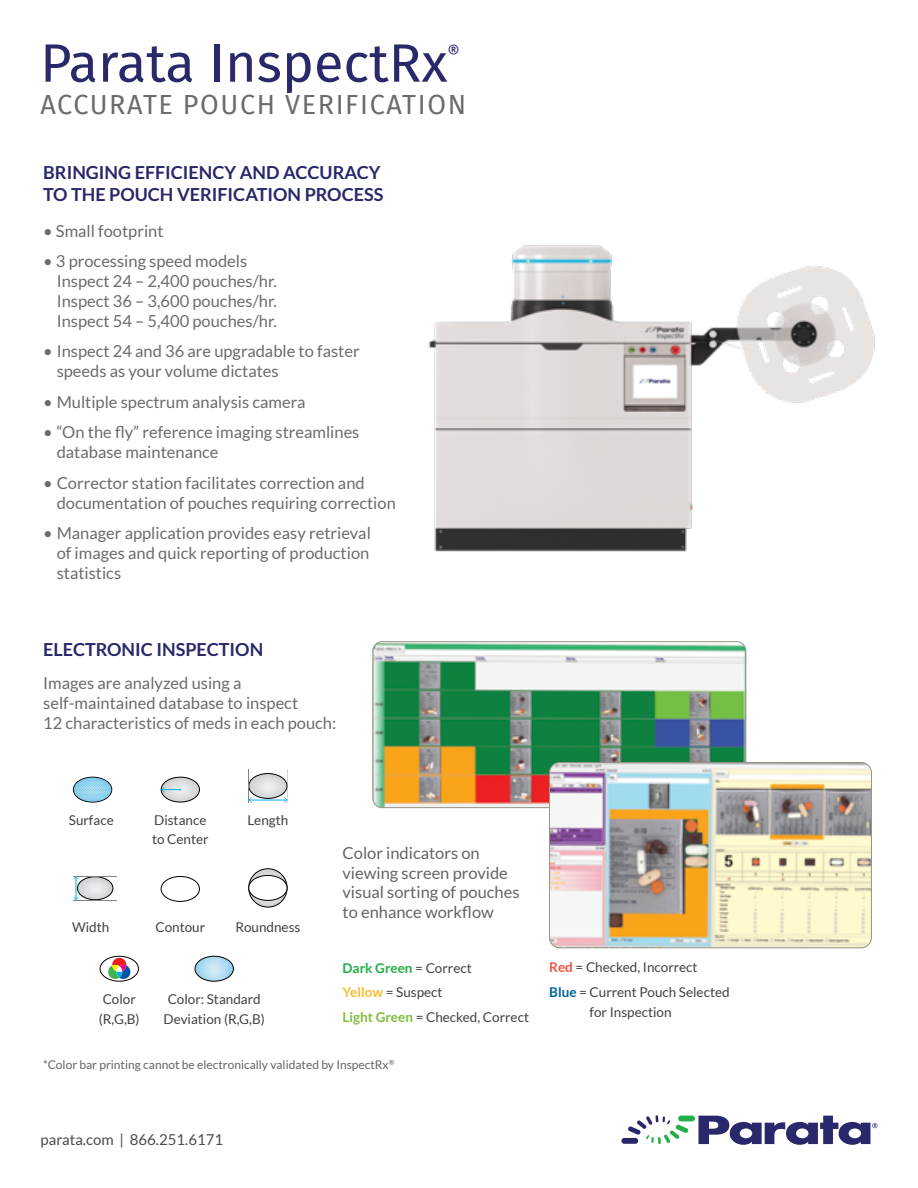
<style>
.page{position:relative;width:918px;height:1188px;background:#fff}
.page>*{position:absolute;margin:0;border:0;box-sizing:border-box;transform-origin:0 0}
.t1{font:54px "Fira Sans";color:#29286a}
.t2{font:27px "Fira Sans";letter-spacing:.06em;color:#6c6b6c}
.t3{font:19.2px "Fira Sans";color:#29286a}
.t4{font:700 18px/21.6px "Lato";color:#29286a}
.t5{font:16.5px/19.8px "Lato";color:#6c6b6c}
.t6{font:16.5px/19.8px "Lato";color:#636466}
.t7{font:15px "Lato";color:#484d4f}
.t8{font:13.5px/19.5px "Lato";color:#414042}
.t9{font:12px "Lato";color:#636466}
.s1{font-weight:700;color:#23ae49}
.s2{font-weight:700;color:#fdbb33}
.s3{font-weight:700;color:#7fbe3f}
.s4{font-weight:700;color:#f05244}
.s5{font-weight:700;color:#006298}
</style>
<div class="page">
<div style="left:161px;top:777px;width:39px;height:25px;border:1px solid #000;border-radius:50%"></div>
<svg style="left:161px;top:777px;width:38px;height:25px"></svg>
<svg style="left:73px;top:777px;width:39px;height:25px"></svg>
<div style="left:248px;top:773px;width:39px;height:26px;border:1px solid #000;border-radius:50%"></div>
<hr style="left:248px;top:769px;width:1px;height:34px;background:#808285">
<hr style="left:287px;top:769px;width:1px;height:34px;background:#808285">
<svg style="left:248px;top:774px;width:39px;height:29px"></svg>
<div style="left:161px;top:876px;width:39px;height:26px;border:1px solid #000;border-radius:50%"></div>
<hr style="left:73px;top:900px;width:44px;height:1px;background:#808285">
<hr style="left:73px;top:876px;width:44px;height:1px;background:#808285">
<svg style="left:73px;top:876px;width:40px;height:24px"></svg>
<svg style="left:100px;top:956px;width:38px;height:25px"></svg>
<div style="left:100px;top:956px;width:39px;height:25px;border:1px solid #000;border-radius:50%"></div>
<svg style="left:107px;top:958px;width:24px;height:22px"></svg>
<svg style="left:195px;top:956px;width:38px;height:25px"></svg>
<div style="left:195px;top:956px;width:39px;height:25px;border:1px solid #000;border-radius:50%"></div>
<div style="left:621px;top:1138px;width:17px;height:6px;background:#29286a;border-radius:3px"></div>
<div style="left:678px;top:1116px;width:17px;height:5px;background:#23ae49;border-radius:3px"></div>
<svg style="left:628px;top:1115px;width:61px;height:29px"></svg>
<svg style="left:698px;top:1116px;width:179px;height:29px"></svg>
<img style="left:428px;top:245px;width:447px;height:307px">
<svg style="left:249px;top:869px;width:38px;height:38px"></svg>
<div style="left:248px;top:868px;width:39px;height:39px;border:1px solid #000;border-radius:50%"></div>
<div style="left:249px;top:875px;width:38px;height:25px;background:#fff;border-radius:50%"></div>
<div style="left:248px;top:875px;width:39px;height:26px;border:1px solid #000;border-radius:50%"></div>
<img style="left:374px;top:643px;width:372px;height:163px">
<div style="left:372px;top:641px;width:374px;height:167px;border:1px solid #959484;border-radius:9px"></div>
<img style="left:550px;top:763px;width:321px;height:185px">
<div style="left:549px;top:762px;width:323px;height:186px;border:1px solid #959484;border-radius:10px"></div>
<h1 class="t1" style="left:40px;top:22px;width:409px">Parata InspectRx</h1>
<p class="t3" style="left:448px;top:38px;width:14px">®</p>
<h2 class="t2" style="left:40px;top:84px;width:427px">ACCURATE POUCH VERIFICATION</h2>
<p class="t4" style="left:43px;top:162px;width:342px">BRINGING EFFICIENCY AND ACCURACY<br>TO THE POUCH VERIFICATION PROCESS</p>
<p class="t5" style="left:43px;top:221px;width:122px">• Small footprint</p>
<p class="t5" style="left:57px;top:251px;width:222px;text-indent:-13px">• 3 processing speed models<br>Inspect 24 – 2,400 pouches/hr.<br>Inspect 36 – 3,600 pouches/hr.<br>Inspect 54 – 5,400 pouches/hr.</p>
<p class="t5" style="left:57px;top:341px;width:304px;text-indent:-13px">• Inspect 24 and 36 are upgradable to faster speeds as your volume dictates</p>
<p class="t5" style="left:43px;top:392px;width:264px">• Multiple spectrum analysis camera</p>
<p class="t5" style="left:57px;top:422px;width:304px;text-indent:-13px">• “On the fly” reference imaging streamlines database maintenance</p>
<p class="t5" style="left:57px;top:473px;width:341px;text-indent:-13px">• Corrector station facilitates correction and documentation of pouches requiring correction</p>
<p class="t5" style="left:57px;top:523px;width:316px;text-align:justify;text-indent:-13px">• Manager application provides easy retrieval of images and quick reporting of production statistics</p>
<p class="t4" style="left:43px;top:638px;width:222px">ELECTRONIC INSPECTION</p>
<p class="t5" style="left:43px;top:673px;width:295px">Images are analyzed using a self-maintained database to inspect<br>12 characteristics of meds in each pouch:</p>
<p class="t8" style="left:69px;top:810px;width:46px">Surface</p>
<p class="t8" style="left:248px;top:810px;width:42px">Length</p>
<p class="t8" style="left:152px;top:810px;width:58px">Distance to Center</p>
<p class="t8" style="left:72px;top:917px;width:39px">Width</p>
<p class="t8" style="left:155px;top:917px;width:51px">Contour</p>
<p class="t8" style="left:235px;top:917px;width:67px">Roundness</p>
<p class="t8" style="left:99px;top:989px;width:42px">Color (R,G,B)</p>
<p class="t8" style="left:164px;top:989px;width:103px">Color: Standard<br>Deviation (R,G,B)</p>
<p class="t6" style="left:343px;top:843px;width:178px">Color indicators on viewing screen provide visual sorting of pouches to enhance workflow</p>
<p class="t8" style="left:343px;top:955px;width:188px;line-height:24.9px"><span class="s1">Dark Green</span> = Correct<br><span class="s2">Yellow</span> = Suspect<br><span class="s3">Light Green</span> = Checked, Correct</p>
<p class="t8" style="left:549px;top:955px;width:182px;line-height:24.9px"><span class="s4">Red</span> = Checked, Incorrect<br><span class="s5">Blue</span> = Current Pouch Selected</p>
<p class="t8" style="left:590px;top:1002px;width:83px">for Inspection</p>
<p class="t9" style="left:43px;top:1058px;width:353px">*Color bar printing cannot be electronically validated by InspectRx<sup>®</sup></p>
<p class="t7" style="left:40px;top:1131px;width:184px">parata.com | 866.251.6171</p>
</div>
